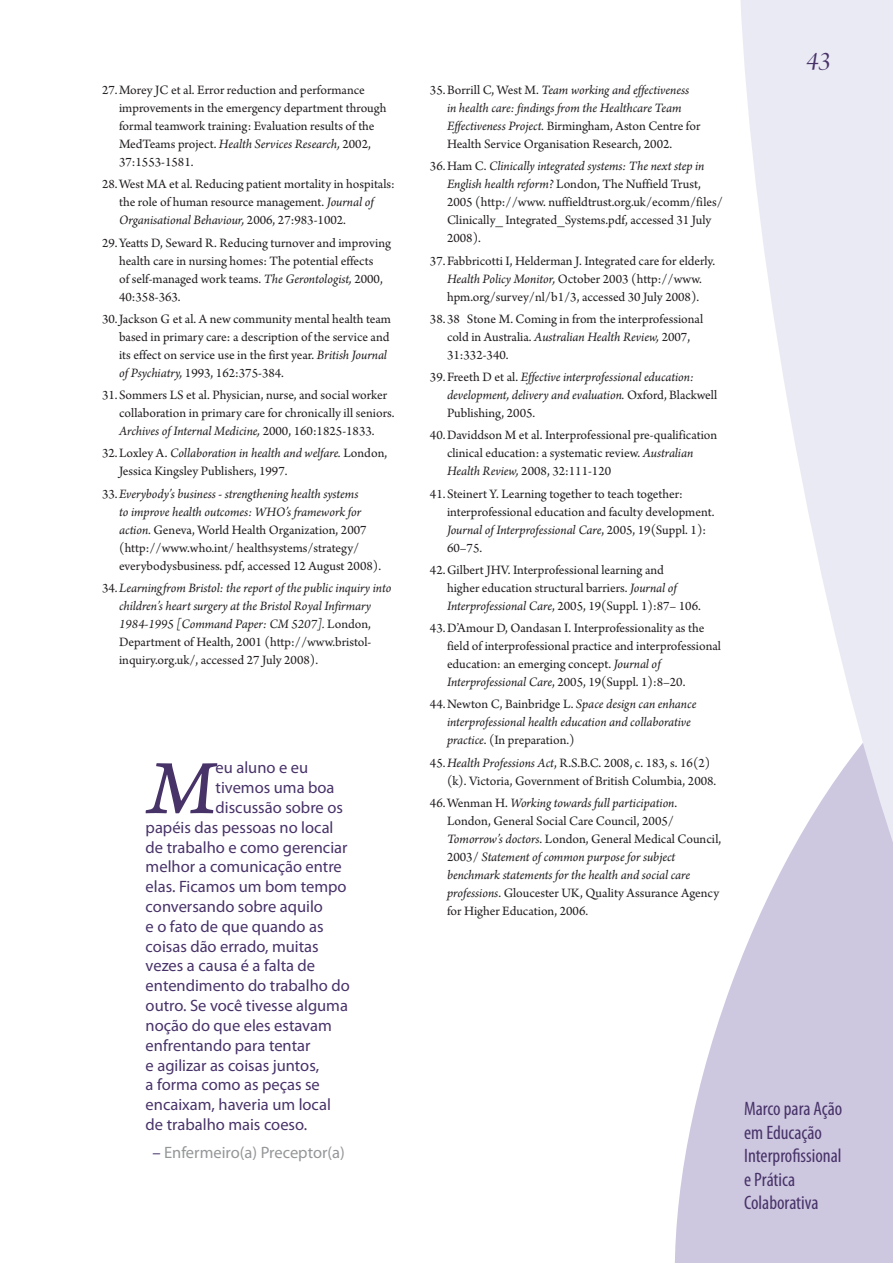
<style>
.page{position:relative;width:893px;height:1263px;background:#fff}
.page>*{position:absolute;margin:0;border:0;box-sizing:border-box;transform-origin:0 0}
.t1{font:80.1px "Arno Pro Italic Caption";color:#483369}
.t2{font:27px "Arno Pro Italic Display";color:#483369}
.t3{font:condensed 19.5px/23.4px "Myriad Pro";color:#483369}
.t4{font:16.5px "Myriad Pro";color:#483369}
.t5{font:16.5px "Myriad Pro";color:#949698}
.t6{font:13.5px/18px "Arno Pro";color:#231f20}
.t7{font:italic 13.5px/18px "Arno Pro";letter-spacing:-.005em;color:#231f20}
.s1{font-style:italic}
.s2{font-style:normal}
.s3{color:#483369}
</style>
<div class="page">
<svg style="left:675px;top:1015px;width:218px;height:248px;fill:#cdc7df"></svg>
<svg style="left:721px;top:0;width:172px;height:1059px"></svg>
<p class="t6" style="left:119px;top:82px;width:269px;text-indent:-17px">27.Morey JC et al. Error reduction and performance improvements in the emergency department through formal teamwork training: Evaluation results of the MedTeams project. <span class="s1">Health Services Research,</span> 2002, 37:1553-1581.</p>
<p class="t6" style="left:119px;top:176px;width:277px;text-indent:-17px">28.West MA et al. Reducing patient mortality in hospitals: the role of human resource management. <span class="s1">Journal of<br>Organisational Behaviour,</span> 2006, 27:983-1002.</p>
<p class="t6" style="left:119px;top:234px;width:273px;text-indent:-17px">29.Yeatts D, Seward R. Reducing turnover and improving health care in nursing homes: The potential effects<br>of self-managed work teams. <span class="s1">The Gerontologist,</span> 2000, 40:358-363.</p>
<p class="t6" style="left:119px;top:311px;width:273px;text-indent:-17px">30.Jackson G et al. A new community mental health team based in primary care: a description of the service and its effect on service use in the first year. <span class="s1">British Journal of Psychiatry,</span> 1993, 162:375-384.</p>
<p class="t6" style="left:119px;top:387px;width:277px;text-indent:-17px">31.Sommers LS et al. Physician, nurse, and social worker collaboration in primary care for chronically ill seniors.<br><span class="s1">Archives of Internal Medicine,</span> 2000, 160:1825-1833.</p>
<p class="t6" style="left:119px;top:445px;width:270px;text-indent:-17px">32.Loxley A. <span class="s1">Collaboration in health and welfare.</span> London,<br>Jessica Kingsley Publishers, 1997.</p>
<p class="t6" style="left:119px;top:485px;width:264px;text-indent:-17px">33.<span class="s1">Everybody’s business - strengthening health systems<br>to improve health outcomes: WHO’s framework for action.</span> Geneva, World Health Organization, 2007 (http://www.who.int/ healthsystems/strategy/ everybodysbusiness. pdf, accessed 12 August 2008).</p>
<p class="t7" style="left:119px;top:580px;width:274px;text-indent:-17px"><span class="s2">34.</span>Learningfrom Bristol: the report of the public inquiry into children’s heart surgery at the Bristol Royal Infirmary 1984-1995 [Command Paper: CM 5207]. <span class="s2">London, Department of Health, 2001 (http://www.bristol&shy;inquiry.org.uk/, accessed 27 July 2008).</span></p>
<h1 class="t1" style="left:147px;top:740px;width:70px">M</h1>
<p class="t4" style="left:216px;top:758px;width:94px">eu aluno e eu</p>
<p class="t4" style="left:216px;top:777px;width:120px">tivemos uma boa</p>
<p class="t4" style="left:216px;top:797px;width:129px">discussão sobre os</p>
<p class="t4" style="left:146px;top:817px;width:189px">papéis das pessoas no local</p>
<p class="t4" style="left:146px;top:837px;width:203px">de trabalho e como gerenciar</p>
<p class="t4" style="left:146px;top:857px;width:198px">melhor a comunicação entre</p>
<p class="t4" style="left:146px;top:876px;width:202px">elas. Ficamos um bom tempo</p>
<p class="t4" style="left:146px;top:896px;width:179px">conversando sobre aquilo</p>
<p class="t4" style="left:146px;top:916px;width:180px">e o fato de que quando as</p>
<p class="t4" style="left:146px;top:936px;width:175px">coisas dão errado, muitas</p>
<p class="t4" style="left:146px;top:956px;width:171px">vezes a causa é a falta de</p>
<p class="t4" style="left:146px;top:975px;width:206px">entendimento do trabalho do</p>
<p class="t4" style="left:146px;top:995px;width:204px">outro. Se você tivesse alguma</p>
<p class="t4" style="left:146px;top:1015px;width:188px">noção do que eles estavam</p>
<p class="t4" style="left:146px;top:1035px;width:166px">enfrentando para tentar</p>
<p class="t4" style="left:146px;top:1055px;width:175px">e agilizar as coisas juntos,</p>
<p class="t4" style="left:146px;top:1074px;width:176px">a forma como as peças se</p>
<p class="t4" style="left:146px;top:1094px;width:187px">encaixam, haveria um local</p>
<p class="t4" style="left:146px;top:1114px;width:163px">de trabalho mais coeso.</p>
<p class="t5" style="left:152px;top:1142px;width:194px"><span class="s3">–</span> Enfermeiro(a) Preceptor(a)</p>
<p class="t7" style="left:447px;top:82px;width:255px;text-indent:-17px"><span class="s2">35.Borrill C, West M.</span> Team working and effectiveness in health care: findings from the Healthcare Team Effectiveness Project. <span class="s2">Birmingham, Aston Centre for Health Service Organisation Research, 2002.</span></p>
<p class="t6" style="left:447px;top:158px;width:277px;text-indent:-17px">36.Ham C. <span class="s1">Clinically integrated systems: The next step in English health reform?</span> London, The Nuffield Trust, 2005 (http://www. nuffieldtrust.org.uk/ecomm/files/ Clinically_ Integrated_Systems.pdf, accessed 31 July 2008).</p>
<p class="t6" style="left:430px;top:252px;width:287px;text-align:center">37.Fabbricotti I, Helderman J. Integrated care for elderly.<br><span class="s1">Health Policy Monitor,</span> October 2003 (http://www. hpm.org/survey/nl/b1/3, accessed 30 July 2008).</p>
<p class="t6" style="left:447px;top:310px;width:258px;text-indent:-17px">38.38 Stone M. Coming in from the interprofessional cold in Australia. <span class="s1">Australian Health Review,</span> 2007,<br>31:332-340.</p>
<p class="t7" style="left:447px;top:369px;width:272px;text-indent:-17px"><span class="s2">39.Freeth D et al.</span> Effective interprofessional education: development, delivery and evaluation. <span class="s2">Oxford, Blackwell<br>Publishing, 2005.</span></p>
<p class="t6" style="left:447px;top:427px;width:272px;text-indent:-17px">40.Daviddson M et al. Interprofessional pre-qualification clinical education: a systematic review. <span class="s1">Australian<br>Health Review,</span> 2008, 32:111-120</p>
<p class="t6" style="left:447px;top:485px;width:269px;text-indent:-17px">41.Steinert Y. Learning together to teach together: interprofessional education and faculty development.<br><span class="s1">Journal of Interprofessional Care</span>, 2005, 19(Suppl. 1):<br>60–75.</p>
<p class="t6" style="left:447px;top:561px;width:255px;text-indent:-17px">42.Gilbert JHV. Interprofessional learning and<br>higher education structural barriers. <span class="s1">Journal of<br>Interprofessional Care</span>, 2005, 19(Suppl. 1):87– 106.</p>
<p class="t6" style="left:447px;top:620px;width:276px;text-indent:-17px">43.D’Amour D, Oandasan I. Interprofessionality as the field of interprofessional practice and interprofessional education: an emerging concept. <span class="s1">Journal of Interprofessional Care</span>, 2005, 19(Suppl. 1):8–20.</p>
<p class="t7" style="left:447px;top:696px;width:251px;text-indent:-17px"><span class="s2">44.Newton C, Bainbridge L.</span> Space design can enhance interprofessional health education and collaborative practice<span class="s2">. (In preparation.)</span></p>
<p class="t6" style="left:447px;top:754px;width:271px;text-indent:-17px">45.<span class="s1">Health Professions Act</span>, R.S.B.C. 2008, c. 183, s. 16(2) (k). Victoria, Government of British Columbia, 2008.</p>
<p class="t6" style="left:447px;top:794px;width:276px;text-indent:-17px">46.Wenman H. <span class="s1">Working towards full participation</span>.<br>London, General Social Care Council, 2005/ <span class="s1">Tomorrow’s doctors</span>. London, General Medical Council, 2003/ <span class="s1">Statement of common purpose for subject benchmark statements for the health and social care professions</span>. Gloucester UK, Quality Assurance Agency for Higher Education, 2006.</p>
<h2 class="t2" style="left:806px;top:46px;width:26px">43</h2>
<h3 class="t3" style="left:744px;top:1097px;width:100px">Marco para Ação em Educação<br>Interprofissional e Prática<br>Colaborativa</h3>
</div>
